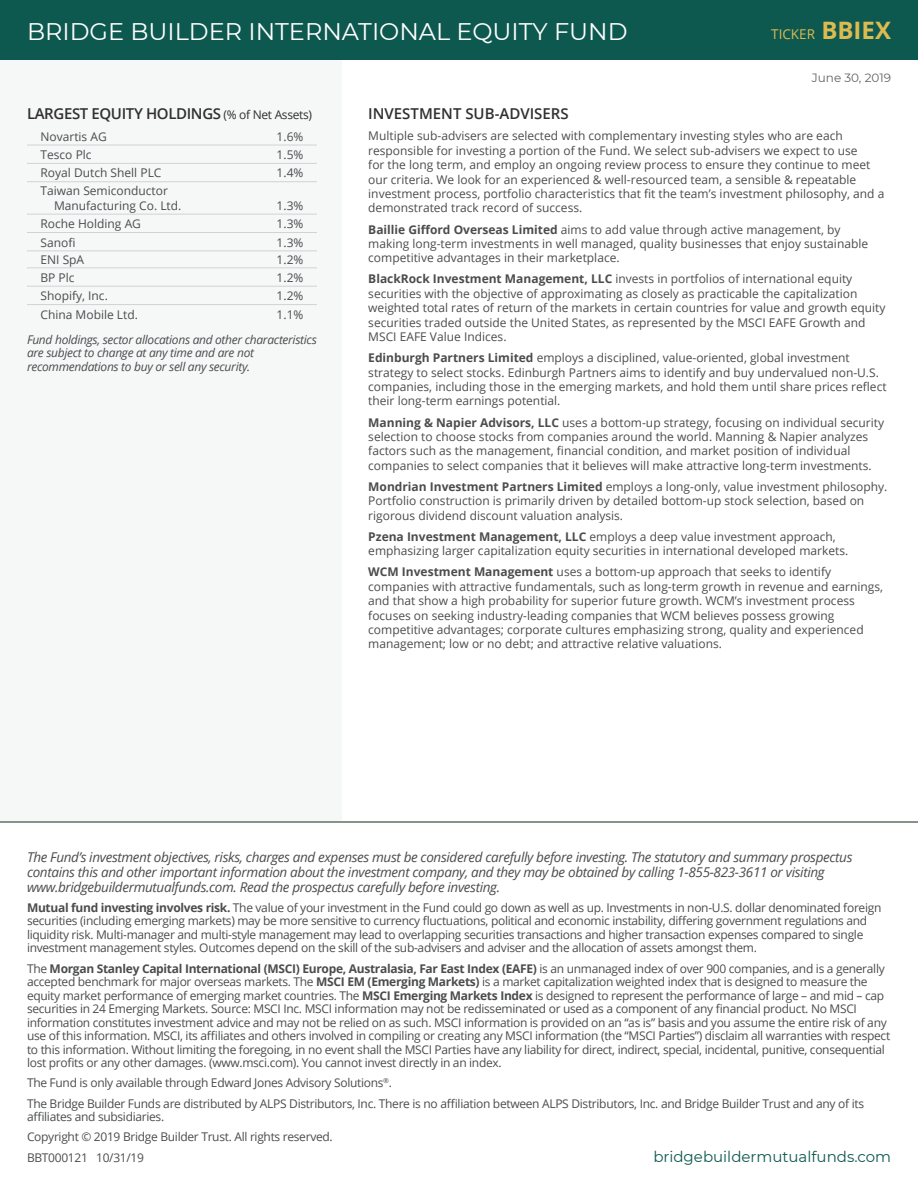
<style>
.page{position:relative;width:918px;height:1188px;background:#fff}
.page>*{position:absolute;margin:0;border:0;box-sizing:border-box;transform-origin:0 0}
.t1{font:24px "Montserrat";color:#fff}
.t2{font:600 15px "Open Sans";letter-spacing:-.015em;color:#312f30}
.t3{font:15px "Montserrat";color:#0e594f}
.disclosure{font:italic 13.5px/15px "Open Sans";letter-spacing:-.025em;color:#4b4c4d}
.t4{font:13.5px "Open Sans";color:#ddbb50}
.disclosure-2{font:12px/14.4px "Open Sans";color:#4b4c4d}
.disclosure-3{font:12px/13.5px "Open Sans";letter-spacing:-.025em;color:#4b4c4d}
.disclosure-4{font:italic 12px/13.5px "Open Sans";letter-spacing:-.025em;color:#4b4c4d}
.t5{font:12px "Montserrat";color:#636366}
.s1{font-weight:700;font-size:24px}
.s2{font-weight:400;font-size:12px}
.s3{font-weight:700}
</style>
<div class="page">
<div style="left:0;top:60px;width:341px;height:761px;background:#f6f7f7"></div>
<div style="left:0;top:0;width:918px;height:60px;background:#0e594f"></div>
<hr style="left:0;top:821px;width:918px;height:1px;background:#869488">
<hr style="left:27px;top:304px;width:219px;height:1px;background:#d1d2d4">
<hr style="left:246px;top:304px;width:71px;height:1px;background:#d1d2d4">
<hr style="left:27px;top:145px;width:219px;height:1px;background:#d1d2d4">
<hr style="left:246px;top:145px;width:71px;height:1px;background:#d1d2d4">
<hr style="left:27px;top:163px;width:219px;height:1px;background:#d1d2d4">
<hr style="left:246px;top:163px;width:71px;height:1px;background:#d1d2d4">
<hr style="left:27px;top:181px;width:219px;height:1px;background:#d1d2d4">
<hr style="left:246px;top:181px;width:71px;height:1px;background:#d1d2d4">
<hr style="left:27px;top:214px;width:219px;height:1px;background:#d1d2d4">
<hr style="left:246px;top:214px;width:71px;height:1px;background:#d1d2d4">
<hr style="left:27px;top:232px;width:219px;height:1px;background:#d1d2d4">
<hr style="left:246px;top:232px;width:71px;height:1px;background:#d1d2d4">
<hr style="left:27px;top:251px;width:219px;height:1px;background:#d1d2d4">
<hr style="left:246px;top:251px;width:71px;height:1px;background:#d1d2d4">
<hr style="left:27px;top:268px;width:219px;height:1px;background:#d1d2d4">
<hr style="left:246px;top:268px;width:71px;height:1px;background:#d1d2d4">
<hr style="left:27px;top:286px;width:219px;height:1px;background:#d1d2d4">
<hr style="left:246px;top:286px;width:71px;height:1px;background:#d1d2d4">
<h1 class="t1" style="left:27px;top:15px;width:602px">BRIDGE BUILDER INTERNATIONAL EQUITY FUND</h1>
<p class="t4" style="left:771px;top:25px;width:121px">TICKER <span class="s1">BBIEX</span></p>
<p class="t2" style="left:27px;top:104px;width:287px">LARGEST EQUITY HOLDINGS <span class="s2">(% of Net Assets)</span></p>
<p class="disclosure-2" style="left:40px;top:129px;width:68px">Novartis AG</p>
<p class="disclosure-2" style="left:277px;top:129px;width:28px">1.6%</p>
<p class="disclosure-2" style="left:40px;top:147px;width:53px">Tesco Plc</p>
<p class="disclosure-2" style="left:277px;top:147px;width:28px">1.5%</p>
<p class="disclosure-2" style="left:40px;top:166px;width:122px">Royal Dutch Shell PLC</p>
<p class="disclosure-2" style="left:277px;top:166px;width:28px">1.4%</p>
<p class="disclosure-2" style="left:54px;top:184px;width:129px;text-indent:-14px">Taiwan Semiconductor<br>Manufacturing Co. Ltd.</p>
<p class="disclosure-2" style="left:277px;top:198px;width:28px">1.3%</p>
<p class="disclosure-2" style="left:40px;top:216px;width:102px">Roche Holding AG</p>
<p class="disclosure-2" style="left:277px;top:216px;width:28px">1.3%</p>
<p class="disclosure-2" style="left:40px;top:235px;width:36px">Sanofi</p>
<p class="disclosure-2" style="left:277px;top:235px;width:28px">1.3%</p>
<p class="disclosure-2" style="left:40px;top:252px;width:45px">ENI SpA</p>
<p class="disclosure-2" style="left:277px;top:252px;width:28px">1.2%</p>
<p class="disclosure-2" style="left:40px;top:270px;width:36px">BP Plc</p>
<p class="disclosure-2" style="left:277px;top:270px;width:28px">1.2%</p>
<p class="disclosure-2" style="left:40px;top:288px;width:69px">Shopify, Inc.</p>
<p class="disclosure-2" style="left:277px;top:288px;width:28px">1.2%</p>
<p class="disclosure-2" style="left:40px;top:307px;width:99px">China Mobile Ltd.</p>
<p class="disclosure-2" style="left:277px;top:307px;width:28px">1.1%</p>
<p class="disclosure-4" style="left:27px;top:332px;width:291px">Fund holdings, sector allocations and other characteristics are subject to change at any time and are not recommendations to buy or sell any security.</p>
<p class="t5" style="left:812px;top:69px;width:81px">June 30, 2019</p>
<p class="t2" style="left:368px;top:104px;width:202px">INVESTMENT SUB-ADVISERS</p>
<p class="disclosure-2" style="left:368px;top:129px;width:518px">Multiple sub-advisers are selected with complementary investing styles who are each responsible for investing a portion of the Fund. We select sub-advisers we expect to use<br>for the long term, and employ an ongoing review process to ensure they continue to meet our criteria. We look for an experienced &amp; well-resourced team, a sensible &amp; repeatable investment process, portfolio characteristics that fit the team’s investment philosophy, and a demonstrated track record of success.</p>
<p class="disclosure-2" style="left:368px;top:222px;width:501px"><span class="s3">Baillie Gifford Overseas Limited</span> aims to add value through active management, by making long-term investments in well managed, quality businesses that enjoy sustainable competitive advantages in their marketplace.</p>
<p class="disclosure-2" style="left:368px;top:272px;width:519px"><span class="s3">BlackRock Investment Management, LLC</span> invests in portfolios of international equity securities with the objective of approximating as closely as practicable the capitalization weighted total rates of return of the markets in certain countries for value and growth equity securities traded outside the United States, as represented by the MSCI EAFE Growth and MSCI EAFE Value Indices.</p>
<p class="disclosure-2" style="left:368px;top:350px;width:520px"><span class="s3">Edinburgh Partners Limited</span> employs a disciplined, value-oriented, global investment strategy to select stocks. Edinburgh Partners aims to identify and buy undervalued non-U.S. companies, including those in the emerging markets, and hold them until share prices reflect their long-term earnings potential.</p>
<p class="disclosure-2" style="left:368px;top:415px;width:517px"><span class="s3">Manning &amp; Napier Advisors, LLC</span> uses a bottom-up strategy, focusing on individual security selection to choose stocks from companies around the world. Manning &amp; Napier analyzes factors such as the management, financial condition, and market position of individual companies to select companies that it believes will make attractive long-term investments.</p>
<p class="disclosure-2" style="left:368px;top:479px;width:521px"><span class="s3">Mondrian Investment Partners Limited</span> employs a long-only, value investment philosophy.<br>Portfolio construction is primarily driven by detailed bottom-up stock selection, based on rigorous dividend discount valuation analysis.</p>
<p class="disclosure-2" style="left:368px;top:529px;width:482px"><span class="s3">Pzena Investment Management, LLC</span> employs a deep value investment approach, emphasizing larger capitalization equity securities in international developed markets.</p>
<p class="disclosure-2" style="left:368px;top:565px;width:516px"><span class="s3">WCM Investment Management</span> uses a bottom-up approach that seeks to identify companies with attractive fundamentals, such as long-term growth in revenue and earnings, and that show a high probability for superior future growth. WCM’s investment process focuses on seeking industry-leading companies that WCM believes possess growing competitive advantages; corporate cultures emphasizing strong, quality and experienced management; low or no debt; and attractive relative valuations.</p>
<p class="disclosure" style="left:27px;top:849px;width:827px">The Fund’s investment objectives, risks, charges and expenses must be considered carefully before investing. The statutory and summary prospectus contains this and other important information about the investment company, and they may be obtained by calling 1-855-823-3611 or visiting www.bridgebuildermutualfunds.com. Read the prospectus carefully before investing.</p>
<p class="disclosure-3" style="left:27px;top:900px;width:856px"><span class="s3">Mutual fund investing involves risk.</span> The value of your investment in the Fund could go down as well as up. Investments in non-U.S. dollar denominated foreign securities (including emerging markets) may be more sensitive to currency fluctuations, political and economic instability, differing government regulations and liquidity risk. Multi-manager and multi-style management may lead to overlapping securities transactions and higher transaction expenses compared to single investment management styles. Outcomes depend on the skill of the sub-advisers and adviser and the allocation of assets amongst them.</p>
<p class="disclosure-3" style="left:27px;top:961px;width:865px">The <span class="s3">Morgan Stanley Capital International (MSCI) Europe, Australasia, Far East Index (EAFE)</span> is an unmanaged index of over 900 companies, and is a generally accepted benchmark for major overseas markets. The <span class="s3">MSCI EM (Emerging Markets)</span> is a market capitalization weighted index that is designed to measure the equity market performance of emerging market countries. The <span class="s3">MSCI Emerging Markets Index</span> is designed to represent the performance of large – and mid – cap securities in 24 Emerging Markets. Source: MSCI Inc. MSCI information may not be redisseminated or used as a component of any financial product. No MSCI information constitutes investment advice and may not be relied on as such. MSCI information is provided on an “as is” basis and you assume the entire risk of any use of this information. MSCI, its affiliates and others involved in compiling or creating any MSCI information (the “MSCI Parties”) disclaim all warranties with respect to this information. Without limiting the foregoing, in no event shall the MSCI Parties have any liability for direct, indirect, special, incidental, punitive, consequential lost profits or any other damages. (www.msci.com). You cannot invest directly in an index.</p>
<p class="disclosure-3" style="left:27px;top:1076px;width:367px">The Fund is only available through Edward Jones Advisory Solutions<sup>®</sup>.</p>
<p class="disclosure-3" style="left:27px;top:1096px;width:839px">The Bridge Builder Funds are distributed by ALPS Distributors, Inc. There is no affiliation between ALPS Distributors, Inc. and Bridge Builder Trust and any of its affiliates and subsidiaries.</p>
<p class="disclosure-3" style="left:27px;top:1130px;width:307px">Copyright © 2019 Bridge Builder Trust. All rights reserved.</p>
<p class="disclosure-3" style="left:27px;top:1150px;width:119px">BBT000121 10/31/19</p>
<p class="t3" style="left:653px;top:1146px;width:239px">bridgebuildermutualfunds.com</p>
</div>
